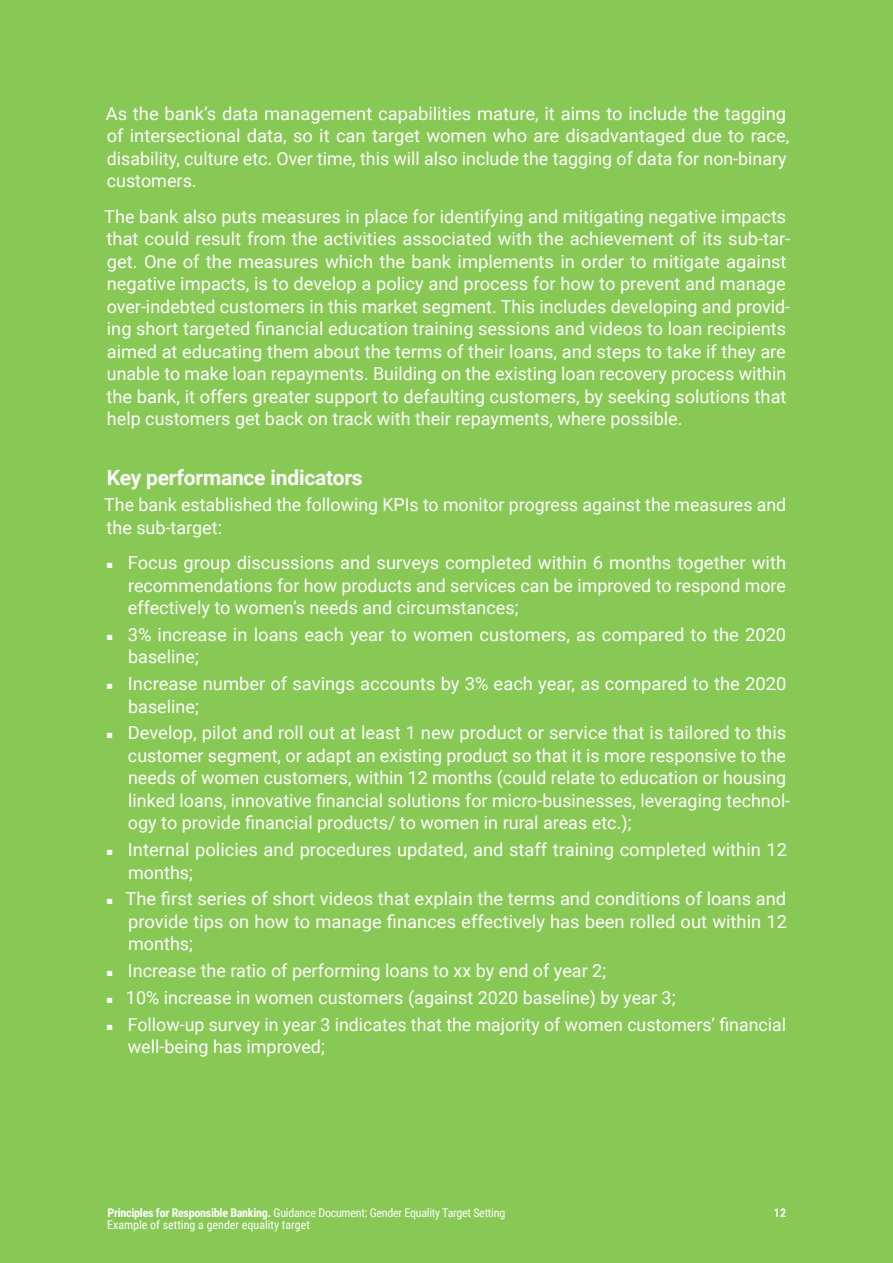
<style>
.page{position:relative;width:893px;height:1263px;background:#88c855}
.page>*{position:absolute;margin:0;border:0;box-sizing:border-box;transform-origin:0 0}
.t1{font:700 21px "Roboto";letter-spacing:-.01em;color:#fff}
.t2{font:18px/22.5px "Roboto";color:#fff}
.t3{font:12px "Roboto Condensed";letter-spacing:-.02em;color:#fff}
.t4{font:12px "Roboto Condensed";color:#fff}
.t5{font:700 12px "Roboto Condensed";color:#fff}
.s1{font-weight:700}
</style>
<div class="page">
<p class="t2" style="left:106px;top:101px;width:685px">As the bank’s data management capabilities mature, it aims to include the tagging of intersectional data, so it can target women who are disadvantaged due to race, disability, culture etc. Over time, this will also include the tagging of data for non-binary customers.</p>
<p class="t2" style="left:104px;top:204px;width:687px">The bank also puts measures in place for identifying and mitigating negative impacts that could result from the activities associated with the achievement of its sub-tar&shy;get. One of the measures which the bank implements in order to mitigate against negative impacts, is to develop a policy and process for how to prevent and manage over-indebted customers in this market segment. This includes developing and provid&shy;ing short targeted financial education training sessions and videos to loan recipients aimed at educating them about the terms of their loans, and steps to take if they are unable to make loan repayments. Building on the existing loan recovery process within the bank, it offers greater support to defaulting customers, by seeking solutions that help customers get back on track with their repayments, where possible.</p>
<p class="t1" style="left:107px;top:462px;width:257px">Key performance indicators</p>
<p class="t2" style="left:104px;top:493px;width:683px">The bank established the following KPIs to monitor progress against the measures and the sub-target:</p>
<p class="t2" style="left:128px;top:551px;width:660px;text-align:justify;text-indent:-23px">◾ Focus group discussions and surveys completed within 6 months together with recommendations for how products and services can be improved to respond more effectively to women’s needs and circumstances;</p>
<p class="t2" style="left:128px;top:623px;width:660px;text-indent:-23px">◾ 3% increase in loans each year to women customers, as compared to the 2020 baseline;</p>
<p class="t2" style="left:128px;top:672px;width:660px;text-indent:-23px">◾ Increase number of savings accounts by 3% each year, as compared to the 2020 baseline;</p>
<p class="t2" style="left:128px;top:721px;width:664px;text-indent:-23px">◾ Develop, pilot and roll out at least 1 new product or service that is tailored to this customer segment, or adapt an existing product so that it is more responsive to the needs of women customers, within 12 months (could relate to education or housing linked loans, innovative financial solutions for micro-businesses, leveraging technol&shy;ogy to provide financial products/ to women in rural areas etc.);</p>
<p class="t2" style="left:128px;top:838px;width:660px;text-indent:-23px">◾ Internal policies and procedures updated, and staff training completed within 12 months;</p>
<p class="t2" style="left:128px;top:887px;width:660px;text-align:justify;text-indent:-23px">◾ The first series of short videos that explain the terms and conditions of loans and provide tips on how to manage finances effectively has been rolled out within 12 months;</p>
<p class="t2" style="left:105px;top:957px;width:683px;line-height:26.7px">◾ Increase the ratio of performing loans to xx by end of year 2;<br>◾ 10% increase in women customers (against 2020 baseline) by year 3;<br>◾ Follow-up survey in year 3 indicates that the majority of women customers’ financial</p>
<p class="t2" style="left:128px;top:1035px;width:199px">well-being has improved;</p>
<p class="t3" style="left:107px;top:1205px;width:399px"><span class="s1">Principles for Responsible Banking.</span> Guidance Document: Gender Equality Target Setting</p>
<p class="t5" style="left:774px;top:1205px;width:14px">12</p>
<p class="t4" style="left:107px;top:1217px;width:204px">Example of setting a gender equality target</p>
</div>
